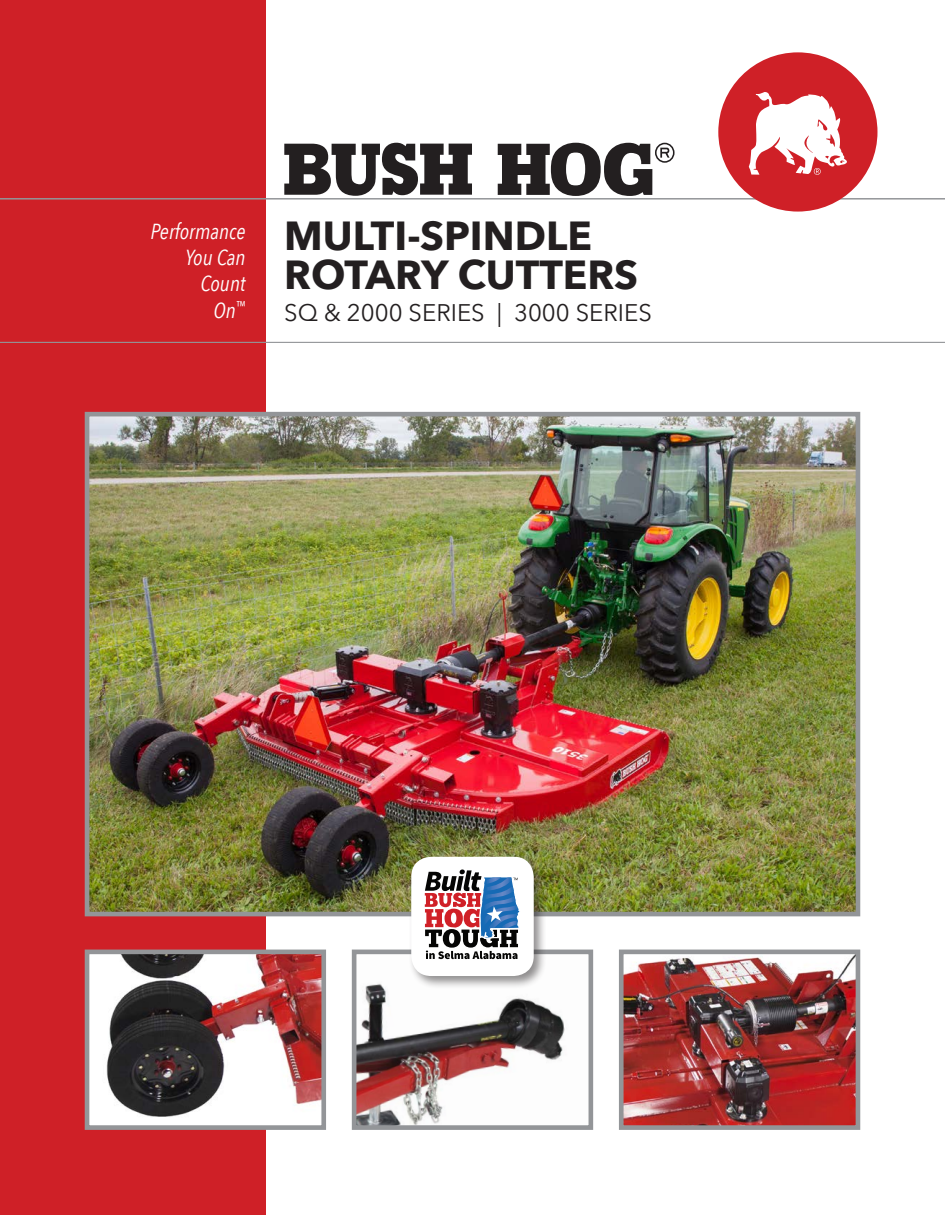
<style>
.page{position:relative;width:945px;height:1215px;background:#fff}
.page>*{position:absolute;margin:0;border:0;box-sizing:border-box;transform-origin:0 0}
.t1{font:700 40.5px/39.6px "Avenir Next";color:#231f20}
.t2{font:24px "Avenir Next";color:#231f20}
.t3{font:italic 21.75px/26.1px "Avenir Next Condensed";color:#fff;text-align:right}
</style>
<div class="page">
<div style="left:0;top:0;width:265px;height:1215px;background:#cf2027"></div>
<img style="left:358px;top:983px;width:207px;height:141px">
<div style="left:352px;top:950px;width:241px;height:180px;border:5px solid #939598"></div>
<img style="left:91px;top:418px;width:763px;height:492px">
<div style="left:85px;top:412px;width:775px;height:504px;border:5px solid #939598"></div>
<svg style="left:284px;top:143px;width:188px;height:53px"></svg>
<svg style="left:498px;top:143px;width:154px;height:53px"></svg>
<div style="left:655px;top:143px;width:20px;height:20px;border:2px solid #231f20;border-radius:50%"></div>
<svg style="left:660px;top:148px;width:10px;height:10px"></svg>
<hr style="left:0;top:342px;width:945px;height:1px;background:#939598">
<hr style="left:0;top:198px;width:945px;height:2px;background:#939598">
<div style="left:718px;top:52px;width:159px;height:160px;background:#cf2027;border-radius:50%"></div>
<svg style="left:749px;top:92px;width:98px;height:83px"></svg>
<div style="left:408px;top:854px;width:139px;height:135px;background:#231f20;opacity:.5"></div>
<div style="left:411px;top:857px;width:123px;height:119px;background:#fff;border-radius:20px"></div>
<svg style="left:424px;top:869px;width:96px;height:90px"></svg>
<img style="left:91px;top:956px;width:229px;height:168px">
<div style="left:85px;top:950px;width:241px;height:180px;border:5px solid #939598"></div>
<img style="left:625px;top:956px;width:229px;height:168px">
<div style="left:619px;top:950px;width:241px;height:180px;border:5px solid #939598"></div>
<p class="t3" style="left:151px;top:219px;width:96px">Performance<br>You Can<br>Count<br>On<sup>™</sup></p>
<p class="t1" style="left:284px;top:215px;width:355px">MULTI-SPINDLE<br>ROTARY CUTTERS</p>
<p class="t2" style="left:284px;top:293px;width:369px">SQ &amp; 2000 SERIES | 3000 SERIES</p>
</div>
